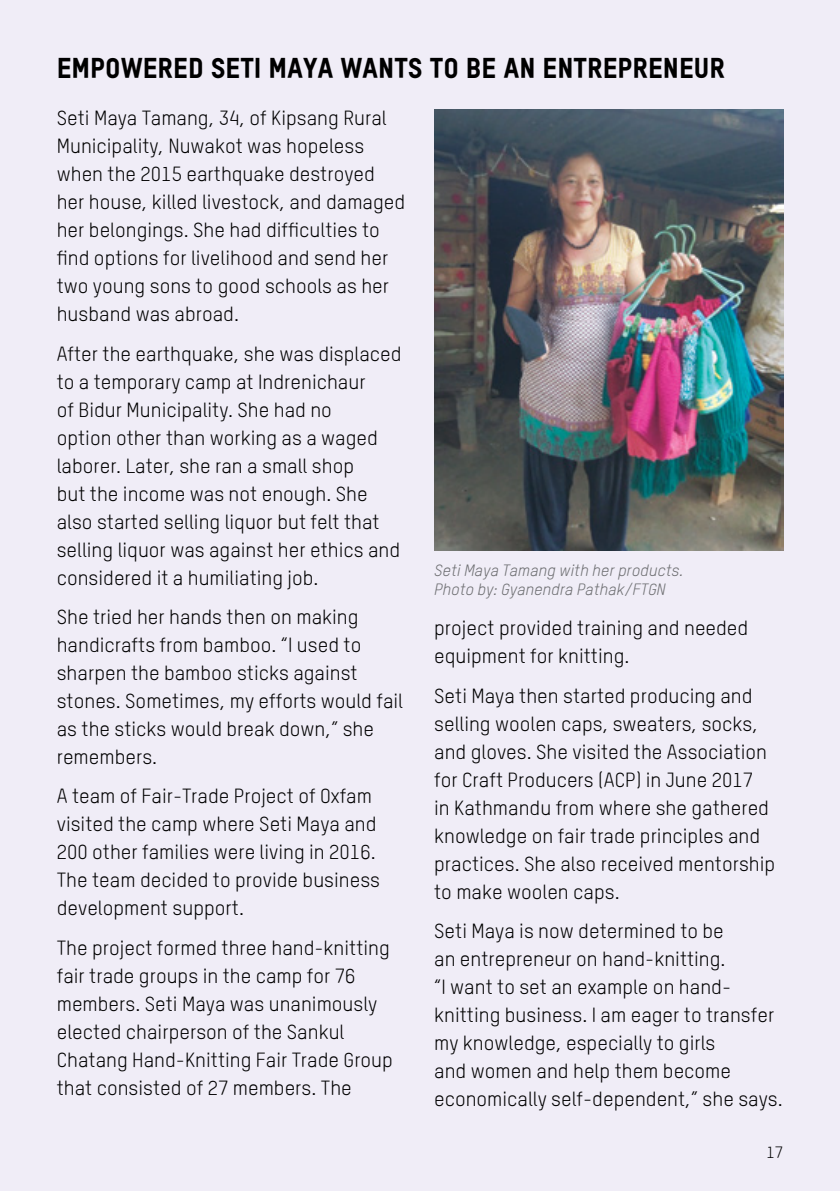
<style>
.page{position:relative;width:840px;height:1191px;background:#fff}
.page>*{position:absolute;margin:0;border:0;box-sizing:border-box;transform-origin:0 0}
.t1{font:28px "Oxfam TSTARPRO Headline";color:#000}
.t2{font:20px/28px "Oxfam TSTARPRO";color:#000}
.t3{font:italic 16px/19.2px "Oxfam TSTARPRO";color:#6d6e71}
.t4{font:16px "Oxfam TSTARPRO";color:#000}
</style>
<div class="page">
<div style="left:0;top:0;width:839px;height:1191px;background:#f0edf7"></div>
<img style="left:434px;top:110px;width:348px;height:440px">
<h1 class="t1" style="left:57px;top:47px;width:669px">EMPOWERED SETI MAYA WANTS TO BE AN ENTREPRENEUR</h1>
<p class="t2" style="left:57px;top:102px;width:350px">Seti Maya Tamang, 34, of Kipsang Rural Municipality, Nuwakot was hopeless when the 2015 earthquake destroyed her house, killed livestock, and damaged her belongings. She had difficulties to find options for livelihood and send her two young sons to good schools as her husband was abroad.</p>
<p class="t2" style="left:57px;top:338px;width:346px">After the earthquake, she was displaced to a temporary camp at Indrenichaur<br>of Bidur Municipality. She had no<br>option other than working as a waged laborer. Later, she ran a small shop<br>but the income was not enough. She also started selling liquor but felt that selling liquor was against her ethics and considered it a humiliating job.</p>
<p class="t2" style="left:57px;top:601px;width:347px">She tried her hands then on making handicrafts from bamboo. “I used to sharpen the bamboo sticks against stones. Sometimes, my efforts would fail as the sticks would break down,” she remembers.</p>
<p class="t2" style="left:57px;top:780px;width:325px">A team of Fair-Trade Project of Oxfam visited the camp where Seti Maya and 200 other families were living in 2016.<br>The team decided to provide business development support.</p>
<p class="t2" style="left:57px;top:932px;width:337px">The project formed three hand-knitting fair trade groups in the camp for 76 members. Seti Maya was unanimously elected chairperson of the Sankul Chatang Hand-Knitting Fair Trade Group that consisted of 27 members. The</p>
<p class="t3" style="left:434px;top:559px;width:250px">Seti Maya Tamang with her products.<br>Photo by: Gyanendra Pathak/FTGN</p>
<p class="t2" style="left:434px;top:612px;width:315px">project provided training and needed equipment for knitting.</p>
<p class="t2" style="left:434px;top:680px;width:342px">Seti Maya then started producing and selling woolen caps, sweaters, socks, and gloves. She visited the Association for Craft Producers (ACP) in June 2017<br>in Kathmandu from where she gathered knowledge on fair trade principles and practices. She also received mentorship to make woolen caps.</p>
<p class="t2" style="left:434px;top:915px;width:350px">Seti Maya is now determined to be<br>an entrepreneur on hand-knitting.<br>“I want to set an example on hand&shy;knitting business. I am eager to transfer my knowledge, especially to girls<br>and women and help them become economically self-dependent,” she says.</p>
<p class="t4" style="left:766px;top:1140px;width:18px">17</p>
</div>
